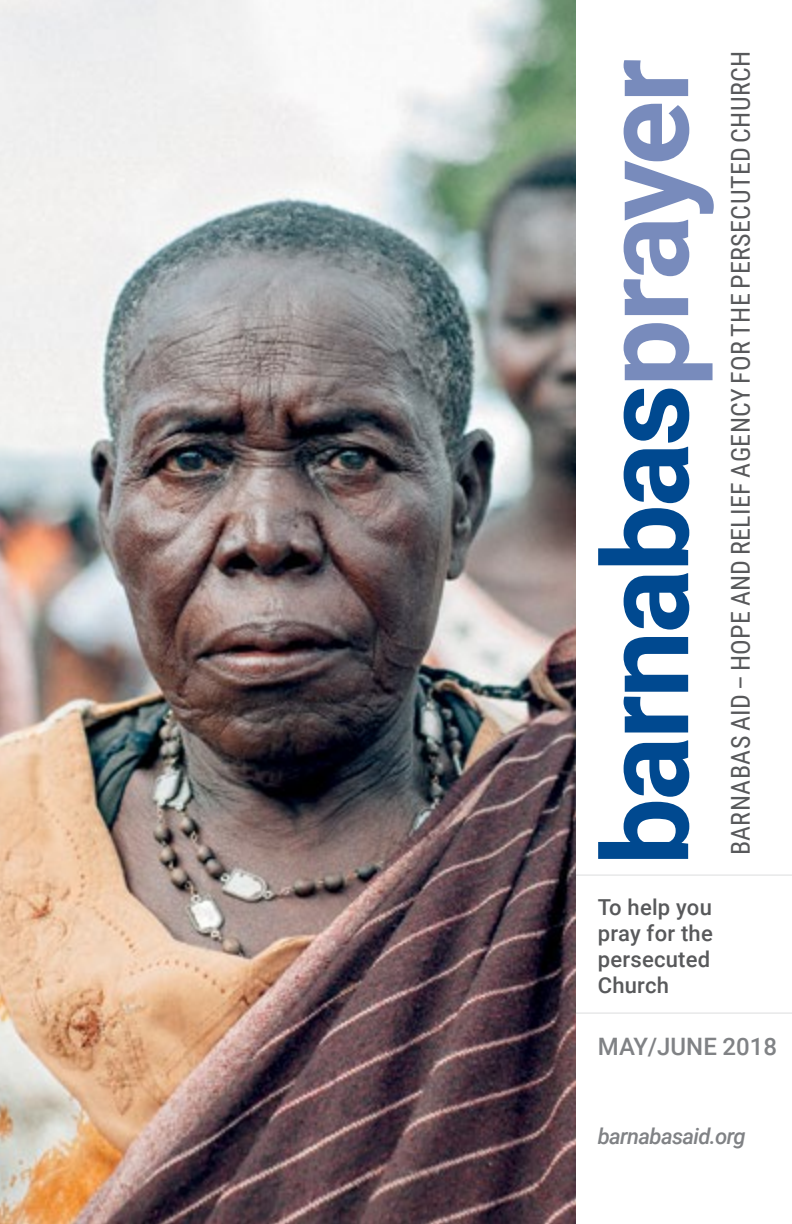
<style>
.page{position:relative;width:792px;height:1224px;background:#fff}
.page>*{position:absolute;margin:0;border:0;box-sizing:border-box;transform-origin:0 0}
.t1{font:700 120px "Roboto";letter-spacing:-.02em;color:#004990}
.t2{font:26px "Roboto Condensed";letter-spacing:.015em;color:#58595b}
.t3{font:500 24px "Roboto";letter-spacing:.005em;color:#808285}
.t4{font:500 22px/26px "Roboto";letter-spacing:.01em;color:#58595b}
.t5{font:italic 500 22px "Roboto";letter-spacing:-.03em;color:#808285}
.s1{color:#788bbc}
</style>
<div class="page">
<hr style="left:575px;top:875px;width:217px;height:1px;background:#dcddde">
<hr style="left:575px;top:1013px;width:217px;height:1px;background:#dcddde">
<img style="left:0;top:0;width:576px;height:1224px">
<h1 class="t1" style="left:561px;top:865px;width:808px;rotate:-90deg">barnabas<span class="s1">prayer</span></h1>
<p class="t4" style="left:598px;top:893px;width:117px">To help you pray for the persecuted<br>Church</p>
<p class="t2" style="left:722px;top:855px;width:806px;rotate:-90deg">BARNABAS AID – HOPE AND RELIEF AGENCY FOR THE PERSECUTED CHURCH</p>
<p class="t3" style="left:598px;top:1029px;width:181px">MAY/JUNE 2018</p>
<p class="t5" style="left:598px;top:1121px;width:149px">barnabasaid.org</p>
</div>
